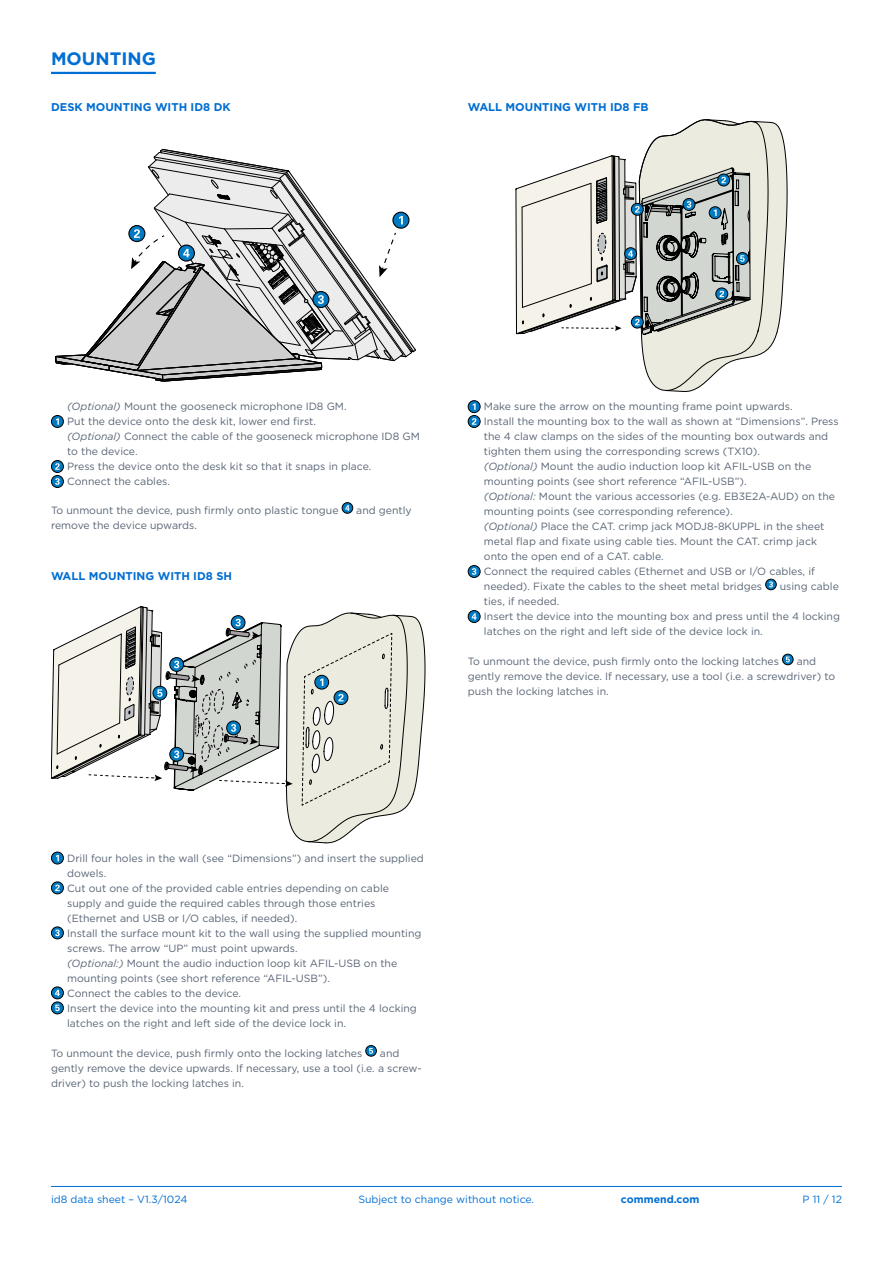
<style>
.page{position:relative;width:893px;height:1263px;background:#fff}
.page>*{position:absolute;margin:0;border:0;box-sizing:border-box;transform-origin:0 0}
.t1{font:700 18px "Gotham";color:#006ed2}
.t2{font:700 11.25px "Gotham";color:#006ed2}
.t3{font:10.5px/15px "Gotham";color:#586474}
.t4{font:10.5px "Gotham";color:#006ed2}
.t5{font:700 10.5px "Gotham";color:#006ed2}
.s1{font-style:italic}
</style>
<div class="page">
<hr style="left:51px;top:1186px;width:791px;height:1px;background:#006ed2">
<hr style="left:51px;top:72px;width:105px;height:2px;background:#006ed2">
<svg style="left:766px;top:579px;width:10px;height:11px"></svg>
<div style="left:765px;top:579px;width:12px;height:11px;border:1px solid #000;border-radius:50%"></div>
<svg style="left:769px;top:581px;width:4px;height:6px"></svg>
<svg style="left:782px;top:654px;width:11px;height:11px"></svg>
<div style="left:782px;top:654px;width:11px;height:11px;border:1px solid #000;border-radius:50%"></div>
<svg style="left:786px;top:657px;width:4px;height:5px"></svg>
<svg style="left:468px;top:401px;width:12px;height:12px"></svg>
<div style="left:468px;top:400px;width:13px;height:13px;border:1px solid #000;border-radius:50%"></div>
<svg style="left:473px;top:403px;width:3px;height:7px"></svg>
<svg style="left:468px;top:415px;width:12px;height:12px"></svg>
<div style="left:468px;top:415px;width:13px;height:13px;border:1px solid #000;border-radius:50%"></div>
<svg style="left:472px;top:418px;width:4px;height:7px"></svg>
<svg style="left:468px;top:565px;width:12px;height:12px"></svg>
<div style="left:468px;top:565px;width:13px;height:13px;border:1px solid #000;border-radius:50%"></div>
<svg style="left:472px;top:568px;width:4px;height:7px"></svg>
<svg style="left:468px;top:610px;width:12px;height:12px"></svg>
<div style="left:468px;top:610px;width:13px;height:13px;border:1px solid #000;border-radius:50%"></div>
<svg style="left:472px;top:613px;width:5px;height:7px"></svg>
<div style="left:366px;top:1045px;width:10px;height:11px;background:#007bc3;border-radius:50%"></div>
<div style="left:365px;top:1045px;width:12px;height:11px;border:1px solid #000;border-radius:50%"></div>
<svg style="left:369px;top:1048px;width:4px;height:6px"></svg>
<svg style="left:51px;top:852px;width:13px;height:12px"></svg>
<div style="left:51px;top:852px;width:12px;height:12px;background:#007bc3;border-radius:50%"></div>
<div style="left:51px;top:852px;width:13px;height:12px;border:1px solid #000;border-radius:50%"></div>
<svg style="left:56px;top:855px;width:3px;height:6px"></svg>
<svg style="left:51px;top:882px;width:12px;height:12px"></svg>
<div style="left:51px;top:881px;width:13px;height:13px;border:1px solid #000;border-radius:50%"></div>
<svg style="left:55px;top:885px;width:5px;height:6px"></svg>
<svg style="left:51px;top:927px;width:12px;height:12px"></svg>
<div style="left:51px;top:926px;width:13px;height:13px;border:1px solid #000;border-radius:50%"></div>
<svg style="left:55px;top:929px;width:5px;height:7px"></svg>
<svg style="left:51px;top:987px;width:12px;height:12px"></svg>
<div style="left:51px;top:986px;width:13px;height:13px;border:1px solid #000;border-radius:50%"></div>
<svg style="left:55px;top:990px;width:5px;height:6px"></svg>
<svg style="left:51px;top:1002px;width:12px;height:12px"></svg>
<div style="left:51px;top:1001px;width:13px;height:13px;border:1px solid #000;border-radius:50%"></div>
<svg style="left:55px;top:1005px;width:5px;height:6px"></svg>
<svg style="left:342px;top:503px;width:11px;height:10px"></svg>
<div style="left:342px;top:502px;width:11px;height:12px;border:1px solid #000;border-radius:50%"></div>
<svg style="left:345px;top:505px;width:5px;height:6px"></svg>
<div style="left:51px;top:415px;width:12px;height:12px;background:#007bc3;border-radius:50%"></div>
<div style="left:51px;top:415px;width:13px;height:13px;border:1px solid #000;border-radius:50%"></div>
<svg style="left:56px;top:418px;width:3px;height:7px"></svg>
<svg style="left:51px;top:460px;width:12px;height:12px"></svg>
<div style="left:51px;top:460px;width:13px;height:13px;border:1px solid #000;border-radius:50%"></div>
<svg style="left:55px;top:463px;width:5px;height:7px"></svg>
<svg style="left:51px;top:475px;width:12px;height:12px"></svg>
<div style="left:51px;top:475px;width:13px;height:13px;border:1px solid #000;border-radius:50%"></div>
<svg style="left:55px;top:478px;width:5px;height:7px"></svg>
<svg style="left:51px;top:606px;width:374px;height:237px"></svg>
<svg style="left:516px;top:119px;width:271px;height:273px"></svg>
<svg style="left:55px;top:149px;width:361px;height:233px"></svg>
<h1 class="t1" style="left:51px;top:47px;width:106px">MOUNTING</h1>
<p class="t2" style="left:51px;top:100px;width:181px">DESK MOUNTING WITH ID8 DK</p>
<p class="t2" style="left:468px;top:100px;width:182px">WALL MOUNTING WITH ID8 FB</p>
<p class="t3" style="left:67px;top:399px;width:354px"><span class="s1">(Optional)</span> Mount the gooseneck microphone ID8 GM.<br>Put the device onto the desk kit, lower end first.<br><span class="s1">(Optional)</span> Connect the cable of the gooseneck microphone ID8 GM to the device.<br>Press the device onto the desk kit so that it snaps in place.<br>Connect the cables.</p>
<p class="t3" style="left:51px;top:502px;width:289px">To unmount the device, push firmly onto plastic tongue</p>
<p class="t3" style="left:356px;top:502px;width:57px">and gently</p>
<p class="t3" style="left:51px;top:517px;width:147px">remove the device upwards.</p>
<p class="t2" style="left:51px;top:569px;width:183px">WALL MOUNTING WITH ID8 SH</p>
<p class="t3" style="left:484px;top:399px;width:356px">Make sure the arrow on the mounting frame point upwards.<br>Install the mounting box to the wall as shown at “Dimensions”. Press the 4 claw clamps on the sides of the mounting box outwards and tighten them using the corresponding screws (TX10).<br><span class="s1">(Optional)</span> Mount the audio induction loop kit AFIL-USB on the mounting points (see short reference “AFIL-USB”).<br><span class="s1">(Optional:</span> Mount the various accessories (e.g. EB3E2A-AUD) on the mounting points (see corresponding reference).<br><span class="s1">(Optional)</span> Place the CAT. crimp jack MODJ8-8KUPPL in the sheet metal flap and fixate using cable ties. Mount the CAT. crimp jack onto the open end of a CAT. cable.<br>Connect the required cables (Ethernet and USB or I/O cables, if needed). Fixate the cables to the sheet metal bridges</p>
<p class="t3" style="left:780px;top:579px;width:61px">using cable</p>
<p class="t3" style="left:484px;top:594px;width:358px">ties, if needed.<br>Insert the device into the mounting box and press until the 4 locking latches on the right and left side of the device lock in.</p>
<p class="t3" style="left:468px;top:654px;width:313px">To unmount the device, push firmly onto the locking latches</p>
<p class="t3" style="left:468px;top:654px;width:369px;text-indent:329px">and gently remove the device. If necessary, use a tool (i.e. a screwdriver) to push the locking latches in.</p>
<p class="t3" style="left:67px;top:850px;width:358px">Drill four holes in the wall (see “Dimensions”) and insert the supplied dowels.<br>Cut out one of the provided cable entries depending on cable supply and guide the required cables through those entries (Ethernet and USB or I/O cables, if needed).<br>Install the surface mount kit to the wall using the supplied mounting screws. The arrow “UP” must point upwards.<br><span class="s1">(Optional:)</span> Mount the audio induction loop kit AFIL-USB on the mounting points (see short reference “AFIL-USB”).<br>Connect the cables to the device.<br>Insert the device into the mounting kit and press until the 4 locking latches on the right and left side of the device lock in.</p>
<p class="t3" style="left:51px;top:1045px;width:313px">To unmount the device, push firmly onto the locking latches</p>
<p class="t3" style="left:51px;top:1045px;width:372px;text-indent:329px">and gently remove the device upwards. If necessary, use a tool (i.e. a screw&shy;driver) to push the locking latches in.</p>
<p class="t4" style="left:51px;top:1193px;width:138px">id8 data sheet – V1.3/1024</p>
<p class="t4" style="left:358px;top:1193px;width:177px">Subject to change without notice.</p>
<p class="t5" style="left:621px;top:1193px;width:80px">commend.com</p>
<p class="t4" style="left:803px;top:1193px;width:41px">P 11 / 12</p>
</div>
